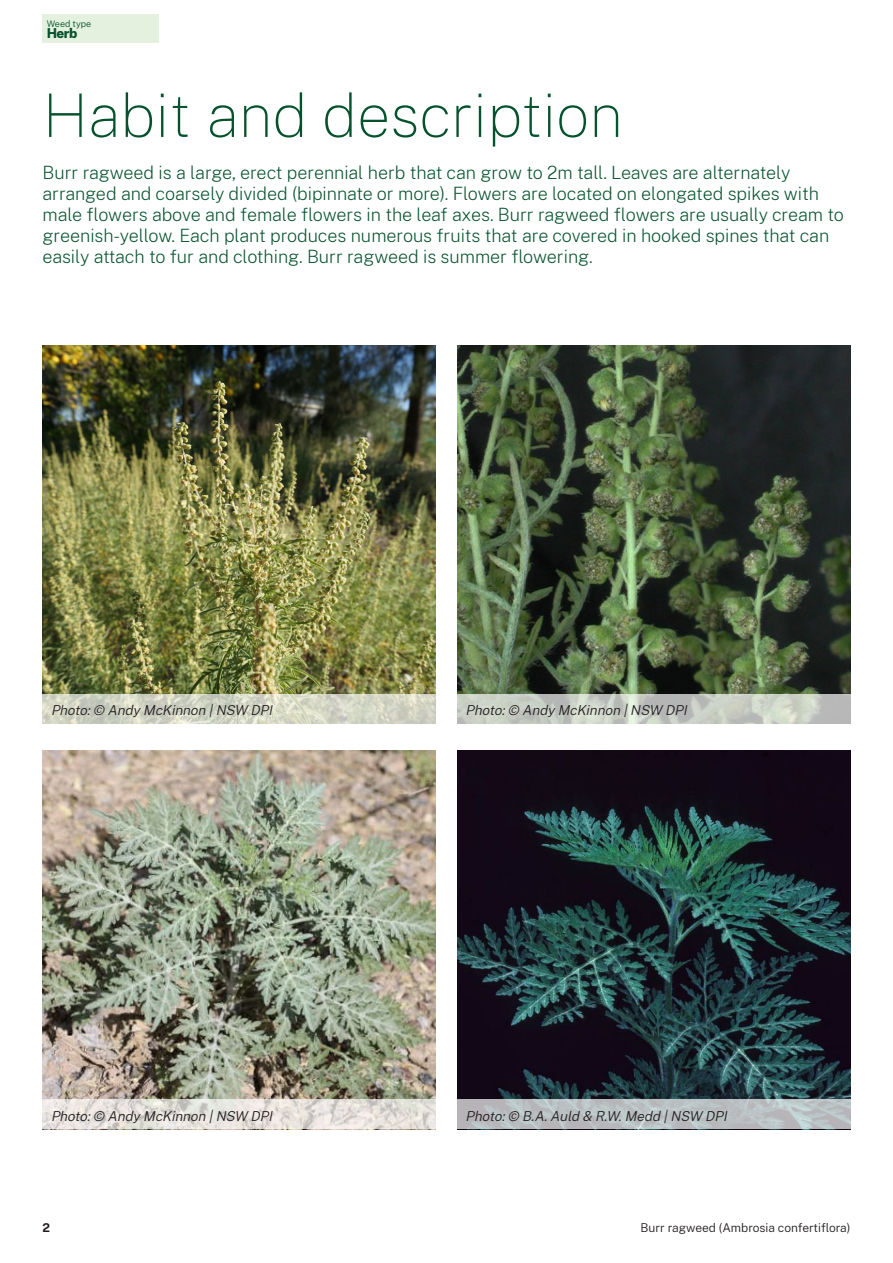
<style>
.page{position:relative;width:893px;height:1263px;background:#fff}
.page>*{position:absolute;margin:0;border:0;box-sizing:border-box;transform-origin:0 0}
.H1{font:100 60px "Public Sans";color:#05522d}
.Intro{font:200 18px/21px "Public Sans";letter-spacing:-.005em;color:#05522d}
.Caption{font:italic 300 13.5px "Public Sans";color:#231f20}
.Body{font:800 13.5px "Public Sans";color:#05522d}
.t1{font:300 12px "Public Sans";color:#231f20}
.t2{font:700 12px "Public Sans";color:#231f20}
.Small_Print{font:300 9px "Public Sans";color:#05522d}
</style>
<div class="page">
<img style="left:43px;top:345px;width:393px;height:349px">
<img style="left:43px;top:750px;width:393px;height:349px">
<img style="left:457px;top:345px;width:393px;height:349px">
<img style="left:457px;top:750px;width:393px;height:349px">
<svg style="left:43px;top:1099px;width:393px;height:30px;background:#e3dfda"></svg>
<svg style="left:457px;top:694px;width:393px;height:30px;background:#c6cbc3"></svg>
<svg style="left:43px;top:694px;width:393px;height:30px;background:#d3d5c4"></svg>
<svg style="left:457px;top:1099px;width:393px;height:30px;background:#babfc1"></svg>
<div style="left:43px;top:14px;width:116px;height:29px;background:#e4f1de"></div>
<p class="Small_Print" style="left:47px;top:17px;width:46px">Weed type</p>
<p class="Body" style="left:47px;top:23px;width:32px">Herb</p>
<h1 class="H1" style="left:43px;top:75px;width:582px">Habit and description</h1>
<p class="Intro" style="left:43px;top:161px;width:803px">Burr ragweed is a large, erect perennial herb that can grow to 2m tall. Leaves are alternately arranged and coarsely divided (bipinnate or more). Flowers are located on elongated spikes with male flowers above and female flowers in the leaf axes. Burr ragweed flowers are usually cream to greenish-yellow. Each plant produces numerous fruits that are covered in hooked spines that can easily attach to fur and clothing. Burr ragweed is summer flowering.</p>
<p class="Caption" style="left:51px;top:701px;width:226px">Photo:© Andy McKinnon |NSW DPI</p>
<p class="Caption" style="left:466px;top:701px;width:226px">Photo:© Andy McKinnon |NSW DPI</p>
<p class="Caption" style="left:51px;top:1106px;width:226px">Photo:© Andy McKinnon |NSW DPI</p>
<p class="Caption" style="left:466px;top:1106px;width:266px">Photo:© B.A.Auld &amp; R.W.Medd |NSW DPI</p>
<p class="t2" style="left:43px;top:1219px;width:9px">2</p>
<p class="t1" style="left:640px;top:1219px;width:211px">Burr ragweed (Ambrosia confertiflora)</p>
</div>
